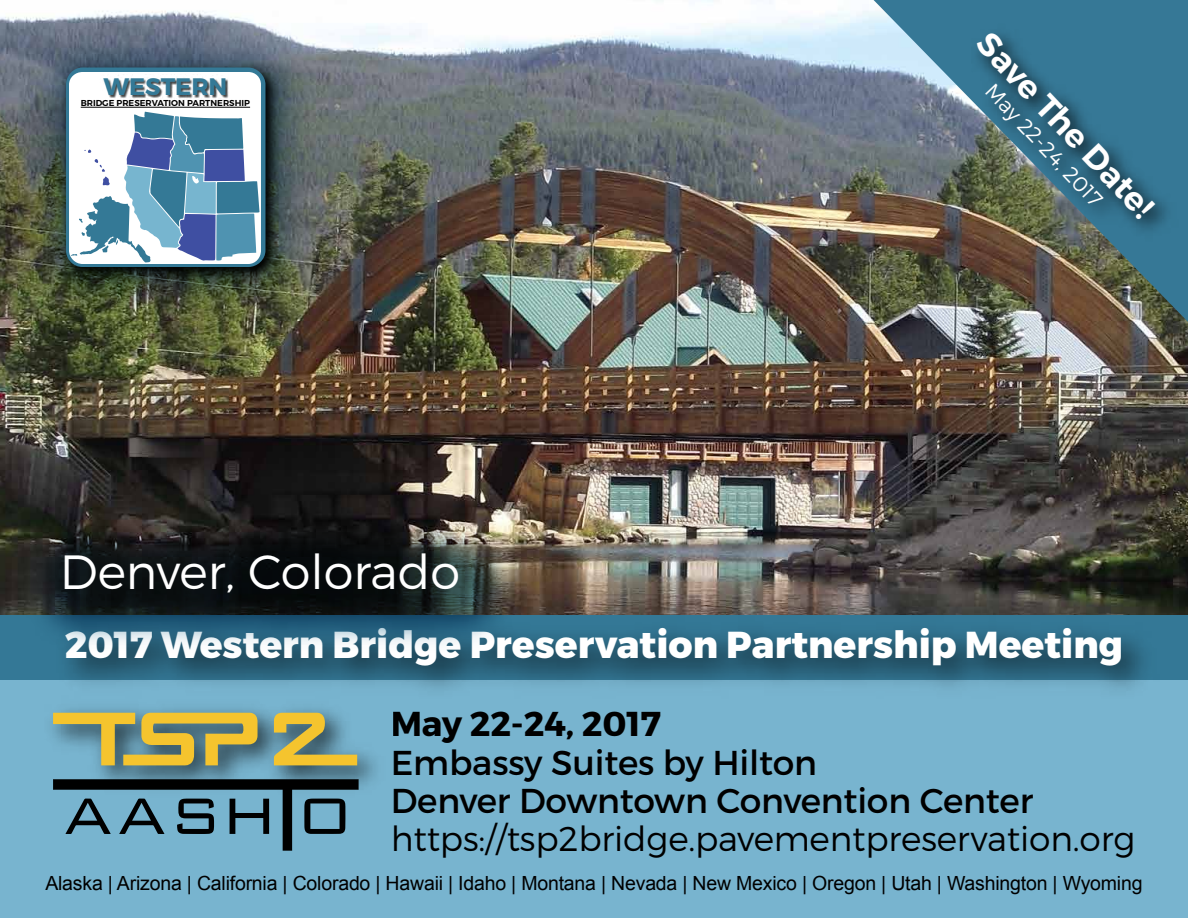
<style>
.page{position:relative;width:1188px;height:918px;background:#fff}
.page>*{position:absolute;margin:0;border:0;box-sizing:border-box;transform-origin:0 0}
.t1{font:300 48px "Montserrat";color:#fff}
.t2{font:800 37.5px "Montserrat";color:#fff}
.t3{font:34.5px/38.4px "Montserrat";letter-spacing:-.005em;color:#000}
.t4{font:300 34.5px "Montserrat";letter-spacing:-.005em;color:#000}
.t5{font:700 34.5px "Montserrat";letter-spacing:-.005em;color:#000}
.t6{font:600 33px "Montserrat";color:#fff}
.t7{font:700 23.85px "Montserrat";color:#347996}
.t8{font:300 21px "Montserrat";color:#fff}
.t9{font:19.5px "Arial";letter-spacing:-.01em;color:#000}
.t10{font:600 8.55px "Montserrat";color:#010101}
</style>
<div class="page">
<img style="left:0;top:0;width:1188px;height:605px">
<img style="left:874px;top:0;width:314px;height:322px">
<div style="left:0;top:680px;width:1188px;height:238px;background:#78b4cf"></div>
<img style="left:0;top:605px;width:1188px;height:84px">
<img style="left:920px;top:12px;width:268px;height:275px">
<img style="left:15px;top:507px;width:512px;height:153px">
<img style="left:38px;top:527px;width:465px;height:116px">
<img style="left:52px;top:709px;width:324px;height:77px">
<svg style="left:53px;top:712px;width:205px;height:54px;background:#a2a266"></svg>
<svg style="left:273px;top:712px;width:84px;height:53px"></svg>
<svg style="left:53px;top:779px;width:306px;height:72px"></svg>
<img style="left:16px;top:17px;width:309px;height:309px">
<img style="left:57px;top:58px;width:227px;height:228px">
<svg style="left:66px;top:68px;width:199px;height:199px"></svg>
<p class="t7" style="left:103px;top:72px;width:125px">WESTERN</p>
<p class="t10" style="left:81px;top:98px;width:171px">BRIDGE PRESERVATION PARTNERSHIP</p>
<h1 class="t1" style="left:60px;top:543px;width:402px">Denver, Colorado</h1>
<h3 class="t6" style="left:998px;top:23px;width:242px;rotate:47deg">Save The Date!</h3>
<p class="t8" style="left:999px;top:78px;width:161px;rotate:47deg">May 22-24, 2017</p>
<h2 class="t2" style="left:65px;top:621px;width:1060px">2017 Western Bridge Preservation Partnership Meeting</h2>
<h3 class="t5" style="left:391px;top:703px;width:272px">May 22-24, 2017</h3>
<h3 class="t3" style="left:391px;top:743px;width:644px">Embassy Suites by Hilton<br>Denver Downtown Convention Center</h3>
<h3 class="t4" style="left:391px;top:818px;width:746px">https://tsp2bridge.pavementpreservation.org</h3>
<p class="t9" style="left:45px;top:870px;width:1099px">Alaska | Arizona | California | Colorado | Hawaii | Idaho | Montana | Nevada | New Mexico | Oregon | Utah | Washington | Wyoming</p>
</div>
